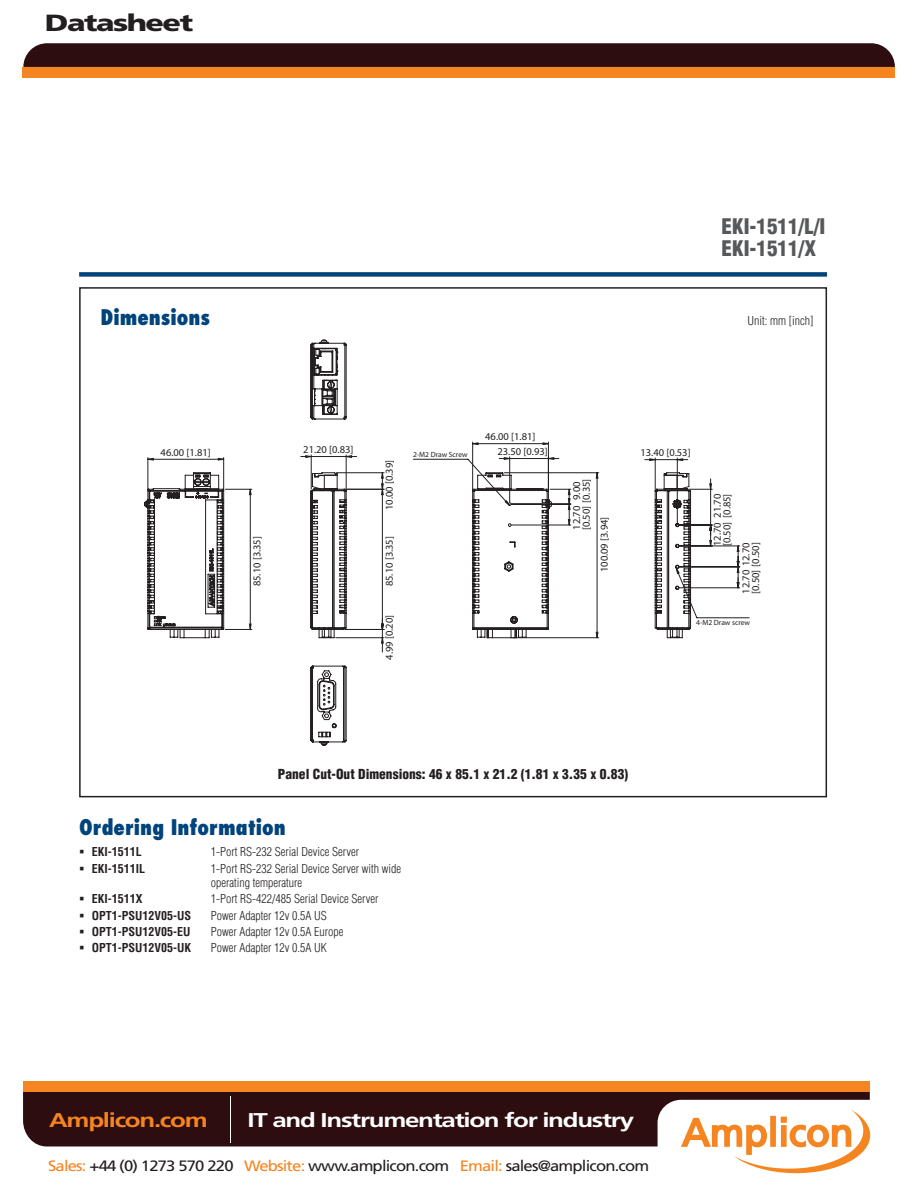
<style>
.page{position:relative;width:918px;height:1188px;background:#fff}
.page>*{position:absolute;margin:0;border:0;box-sizing:border-box;transform-origin:0 0}
.t1{font:900 23.4px "Frutiger";letter-spacing:-.05em;color:#231f20;scale:1.3 1}
.t2{font:800 condensed 21px "Futura";color:#00447b}
.t3{font:900 condensed 21px/22.5px "Helvetica";color:#57585a}
.t4{font:700 19.95px "Frutiger";letter-spacing:-.05em;color:#fff;scale:1.3 1}
.t5{font:700 19.95px "Frutiger";letter-spacing:-.05em;color:#f58520;scale:1.3 1}
.t6{font:15px "Frutiger";letter-spacing:-.05em;color:#231f20;scale:1.11 1}
.t7{font:900 condensed 13.5px "Helvetica";color:#231f20}
.t8{font:300 condensed 12px/14.2px "Helvetica";color:#231f20}
.t9{font:700 condensed 12px "Helvetica";color:#231f20}
.t10{font:10.5px/9.4px "Myriad Pro";color:#231f20}
.t11{font:7.5px "Myriad Pro";color:#231f20}
.s1{color:#f58520}
</style>
<div class="page">
<div style="left:79px;top:272px;width:748px;height:5px;background:#00447b"></div>
<svg style="left:413px;top:458px;width:337px;height:161px"></svg>
<hr style="left:148px;top:458px;width:1px;height:31px;background:#231f20">
<hr style="left:223px;top:458px;width:1px;height:31px;background:#231f20">
<hr style="left:655px;top:458px;width:1px;height:31px;background:#231f20">
<hr style="left:677px;top:458px;width:1px;height:65px;background:#231f20">
<hr style="left:472px;top:442px;width:1px;height:47px;background:#231f20">
<hr style="left:548px;top:457px;width:1px;height:34px;background:#231f20">
<hr style="left:509px;top:457px;width:1px;height:45px;background:#231f20">
<hr style="left:336px;top:472px;width:48px;height:1px;background:#231f20">
<hr style="left:311px;top:455px;width:1px;height:34px;background:#231f20">
<hr style="left:346px;top:455px;width:1px;height:34px;background:#231f20">
<svg style="left:147px;top:458px;width:78px;height:3px"></svg>
<svg style="left:645px;top:458px;width:43px;height:3px"></svg>
<svg style="left:472px;top:442px;width:87px;height:18px"></svg>
<svg style="left:252px;top:484px;width:487px;height:155px"></svg>
<svg style="left:301px;top:455px;width:56px;height:3px"></svg>
<svg style="left:144px;top:472px;width:108px;height:166px"></svg>
<svg style="left:310px;top:472px;width:37px;height:166px"></svg>
<svg style="left:310px;top:665px;width:37px;height:81px"></svg>
<svg style="left:310px;top:339px;width:37px;height:81px"></svg>
<svg style="left:381px;top:472px;width:331px;height:180px"></svg>
<svg style="left:736px;top:546px;width:4px;height:43px"></svg>
<div style="left:23px;top:67px;width:872px;height:11px;background:#f58520"></div>
<svg style="left:23px;top:43px;width:872px;height:24px;background:#321315"></svg>
<div style="left:23px;top:1092px;width:847px;height:54px;background:#2d0d0f"></div>
<div style="left:23px;top:1082px;width:847px;height:10px;background:#f58520"></div>
<div style="left:658px;top:1100px;width:237px;height:88px;background:#fff;border-radius:23px"></div>
<svg style="left:681px;top:1109px;width:189px;height:64px"></svg>
<hr style="left:230px;top:1096px;width:1px;height:46px;background:#fff">
<h1 class="t1" style="left:45px;top:8px;width:116px">Datasheet</h1>
<h2 class="t3" style="left:722px;top:215px;width:105px">EKI-1511/L/I<br>EKI-1511/X</h2>
<h2 class="t2" style="left:100px;top:304px;width:111px">Dimensions</h2>
<p class="t8" style="left:748px;top:314px;width:67px">Unit: mm [inch]</p>
<p class="t10" style="left:161px;top:447px;width:52px">46.00 [1.81]</p>
<p class="t10" style="left:498px;top:429px;width:52px;line-height:14.9px;text-indent:-12px">46.00 [1.81]<br>23.50 [0.93]</p>
<p class="t10" style="left:303px;top:445px;width:52px">21.20 [0.83]</p>
<p class="t10" style="left:640px;top:447px;width:52px">13.40 [0.53]</p>
<p class="t11" style="left:413px;top:450px;width:56px">2-M2 Draw Screw</p>
<p class="t10" style="left:385px;top:510px;width:52px;rotate:-90deg">10.00 [0.39]</p>
<p class="t10" style="left:252px;top:586px;width:52px;rotate:-90deg">85.10 [3.35]</p>
<p class="t10" style="left:385px;top:586px;width:52px;rotate:-90deg">85.10 [3.35]</p>
<p class="t10" style="left:385px;top:660px;width:46px;rotate:-90deg">4.99 [0.20]</p>
<p class="t10" style="left:572px;top:530px;width:53px;rotate:-90deg">12.70<br>[0.50] [0.35]</p>
<p class="t10" style="left:572px;top:500px;width:20px;rotate:-90deg">9.00</p>
<p class="t10" style="left:599px;top:572px;width:57px;rotate:-90deg">100.09 [3.94]</p>
<p class="t7" style="left:278px;top:765px;width:352px">Panel Cut-Out Dimensions: 46 x 85.1 x 21.2 (1.81 x 3.35 x 0.83)</p>
<p class="t10" style="left:713px;top:518px;width:25px;rotate:-90deg">21.70</p>
<p class="t10" style="left:713px;top:546px;width:54px;rotate:-90deg">12.70<br>[0.50] [0.85]</p>
<p class="t10" style="left:741px;top:594px;width:53px;rotate:-90deg">12.70 12.70 [0.50] [0.50]</p>
<p class="t11" style="left:696px;top:618px;width:55px">4-M2 Draw screw</p>
<h2 class="t2" style="left:79px;top:815px;width:208px">Ordering Information</h2>
<p class="t9" style="left:92px;top:844px;width:52px">EKI-1511L</p>
<p class="t8" style="left:211px;top:845px;width:150px">1-Port RS-232 Serial Device Server</p>
<p class="t9" style="left:92px;top:861px;width:55px">EKI-1511IL</p>
<p class="t8" style="left:211px;top:861px;width:192px">1-Port RS-232 Serial Device Server with wide operating temperature</p>
<p class="t9" style="left:92px;top:891px;width:52px">EKI-1511X</p>
<p class="t8" style="left:211px;top:892px;width:169px">1-Port RS-422/485 Serial Device Server</p>
<p class="t9" style="left:92px;top:908px;width:101px">OPT1-PSU12V05-US</p>
<p class="t8" style="left:211px;top:908px;width:117px">Power Adapter 12v 0.5A US</p>
<p class="t9" style="left:92px;top:924px;width:100px">OPT1-PSU12V05-EU</p>
<p class="t8" style="left:211px;top:924px;width:134px">Power Adapter 12v 0.5A Europe</p>
<p class="t9" style="left:92px;top:940px;width:101px">OPT1-PSU12V05-UK</p>
<p class="t8" style="left:211px;top:941px;width:117px">Power Adapter 12v 0.5A UK</p>
<h3 class="t5" style="left:49px;top:1108px;width:123px">Amplicon.com</h3>
<h3 class="t4" style="left:248px;top:1108px;width:299px">IT and Instrumentation for industry</h3>
<p class="t6" style="left:48px;top:1157px;width:543px"><span class="s1">Sales:</span> +44 (0) 1273 570 220 <span class="s1">Website:</span> www.amplicon.com <span class="s1">Email:</span> sales@amplicon.com</p>
</div>
